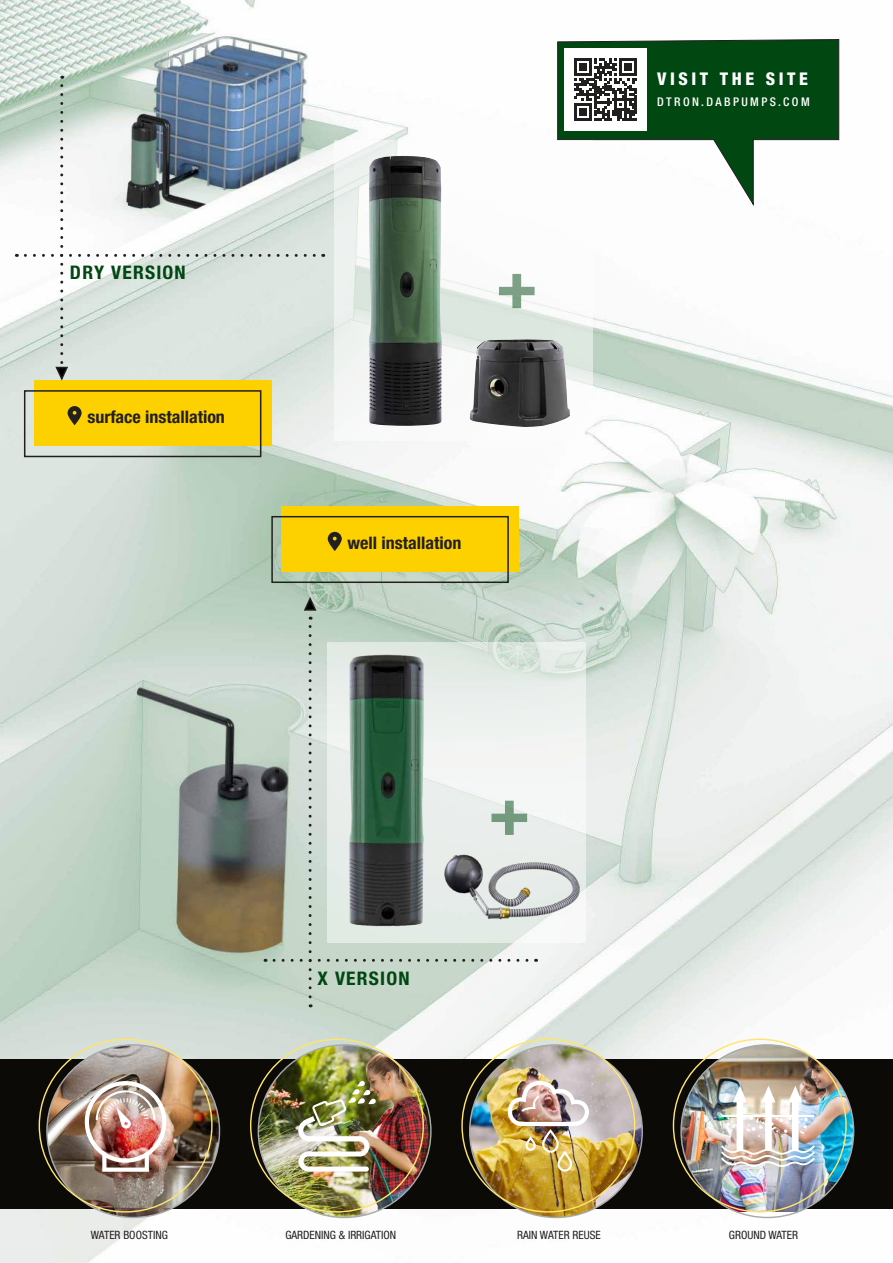
<style>
.page{position:relative;width:893px;height:1263px;background:#fff}
.page>*{position:absolute;margin:0;border:0;box-sizing:border-box;transform-origin:0 0}
.t1{font:700 condensed 67.65px "Helvetica Neue LT";color:#004712;scale:1.04 1}
.t2{font:700 condensed 18.75px "Helvetica Neue LT";letter-spacing:.06em;color:#004712;scale:1.04 1}
.t3{font:800 condensed 17.55px "Helvetica Neue LT";letter-spacing:.2em;color:#fff}
.t4{font:700 condensed 17.25px "Helvetica Neue LT";color:#221f1f;scale:1.04 1}
.t5{font:500 condensed 12px "Helvetica Neue LT";letter-spacing:.2em;color:#fff}
.t6{font:condensed 11.4px "Helvetica Neue LT";color:#221f1f}
</style>
<div class="page">
<img style="left:0;top:0;width:893px;height:1263px">
<div style="left:0;top:1060px;width:893px;height:149px;background:#0c0a07"></div>
<div style="left:34px;top:380px;width:237px;height:66px;background:#fdd000"></div>
<div style="left:24px;top:390px;width:237px;height:67px;border:2px solid #221f1f"></div>
<div style="left:282px;top:506px;width:237px;height:66px;background:#fdd000"></div>
<div style="left:271px;top:516px;width:238px;height:67px;border:2px solid #221f1f"></div>
<svg style="left:25px;top:76px;width:299px;height:306px"></svg>
<svg style="left:274px;top:595px;width:263px;height:402px;background:#c3d1c6"></svg>
<svg style="left:68px;top:406px;width:14px;height:19px"></svg>
<svg style="left:328px;top:532px;width:14px;height:19px"></svg>
<img style="left:470px;top:1045px;width:172px;height:172px;border-radius:86px">
<img style="left:681px;top:1045px;width:173px;height:167px">
<img style="left:47px;top:1045px;width:172px;height:172px;border-radius:86px">
<img style="left:258px;top:1045px;width:173px;height:172px;border-radius:86px">
<svg style="left:557px;top:39px;width:282px;height:167px"></svg>
<div style="left:564px;top:48px;width:83px;height:83px;background:#fff"></div>
<svg style="left:574px;top:58px;width:63px;height:63px"></svg>
<svg style="left:335px;top:140px;width:258px;height:301px"></svg>
<svg style="left:327px;top:642px;width:259px;height:301px;fill:#ebf0ed"></svg>
<img style="left:369px;top:156px;width:73px;height:270px">
<img style="left:470px;top:339px;width:100px;height:88px">
<img style="left:436px;top:840px;width:151px;height:104px">
<img style="left:335px;top:638px;width:102px;height:294px">
<img style="left:85px;top:1081px;width:81px;height:91px">
<img style="left:507px;top:1081px;width:82px;height:90px">
<img style="left:297px;top:1080px;width:79px;height:91px">
<img style="left:721px;top:1086px;width:94px;height:81px">
<h2 class="t2" style="left:70px;top:262px;width:113px">DRY VERSION</h2>
<h3 class="t4" style="left:87px;top:408px;width:134px">surface installation</h3>
<h1 class="t1" style="left:496px;top:245px;width:42px">+</h1>
<h3 class="t4" style="left:348px;top:534px;width:111px">well installation</h3>
<h2 class="t2" style="left:318px;top:968px;width:90px">X VERSION</h2>
<h1 class="t1" style="left:488px;top:774px;width:42px">+</h1>
<h3 class="t3" style="left:657px;top:69px;width:152px">VISIT THE SITE</h3>
<p class="t5" style="left:657px;top:97px;width:154px">DTRON.DABPUMPS.COM</p>
<p class="t6" style="left:91px;top:1230px;width:79px">WATER BOOSTING</p>
<p class="t6" style="left:285px;top:1230px;width:112px">GARDENING &amp; IRRIGATION</p>
<p class="t6" style="left:517px;top:1230px;width:85px">RAIN WATER REUSE</p>
<p class="t6" style="left:729px;top:1230px;width:71px">GROUND WATER</p>
</div>
